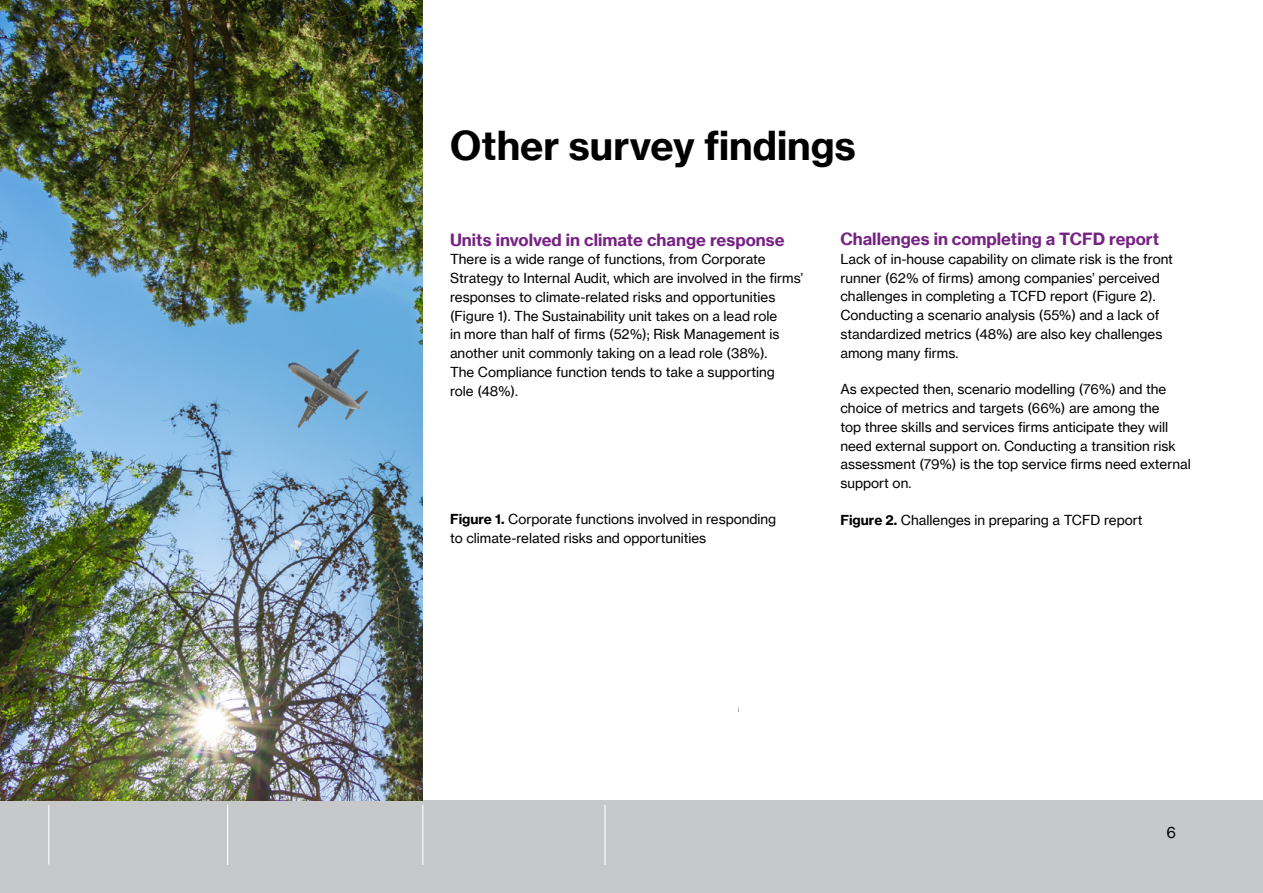
<style>
.page{position:relative;width:1263px;height:893px;background:#fff}
.page>*{position:absolute;margin:0;border:0;box-sizing:border-box;transform-origin:0 0}
.t1{font:39px "N Haas Grotesk TX Pro 75 Bd";color:#000}
.t2{font:16.5px "N Haas Grotesk TX Pro 75 Bd";color:#762283}
.t3{font:15.3px "N Haas Grotesk TX Pro 55 Rg";color:#000}
.t4{font:13.5px/18.8px "N Haas Grotesk TX Pro 55 Rg";color:#000}
.t5{font:6.3px "Arial";color:#515456}
.s1{font-family:"N Haas Grotesk TX Pro 75 Bd"}
</style>
<div class="page">
<div style="left:0;top:800px;width:1263px;height:93px;background:#c7c8ca"></div>
<hr style="left:227px;top:805px;width:1px;height:60px;background:#fff">
<hr style="left:422px;top:805px;width:1px;height:60px;background:#fff">
<hr style="left:604px;top:805px;width:1px;height:60px;background:#fff">
<hr style="left:48px;top:805px;width:1px;height:59px;background:#fff">
<img style="left:0;top:0;width:423px;height:800px">
<h1 class="t1" style="left:450px;top:121px;width:407px">Other survey findings</h1>
<p class="t2" style="left:450px;top:229px;width:336px">Units involved in climate change response</p>
<p class="t4" style="left:450px;top:250px;width:355px">There is a wide range of functions, from Corporate Strategy to Internal Audit, which are involved in the firms’ responses to climate-related risks and opportunities (Figure 1). The Sustainability unit takes on a lead role<br>in more than half of firms (52%); Risk Management is another unit commonly taking on a lead role (38%).<br>The Compliance function tends to take a supporting<br>role (48%).</p>
<p class="t2" style="left:840px;top:229px;width:320px">Challenges in completing a TCFD report</p>
<p class="t4" style="left:840px;top:249px;width:334px">Lack of in-house capability on climate risk is the front runner (62% of firms) among companies’ perceived challenges in completing a TCFD report (Figure 2).<br>Conducting a scenario analysis (55%) and a lack of standardized metrics (48%) are also key challenges among many firms.</p>
<p class="t4" style="left:840px;top:380px;width:352px">As expected then, scenario modelling (76%) and the choice of metrics and targets (66%) are among the<br>top three skills and services firms anticipate they will need external support on. Conducting a transition risk assessment (79%) is the top service firms need external support on.</p>
<p class="t4" style="left:450px;top:510px;width:328px"><span class="s1">Figure 1.</span> Corporate functions involved in responding</p>
<p class="t4" style="left:840px;top:510px;width:304px"><span class="s1">Figure 2.</span> Challenges in preparing a TCFD report</p>
<p class="t4" style="left:450px;top:529px;width:258px">to climate-related risks and opportunities</p>
<p class="t5" style="left:734px;top:706px;width:7px">eI</p>
<p class="t3" style="left:1166px;top:823px;width:11px">6</p>
</div>
